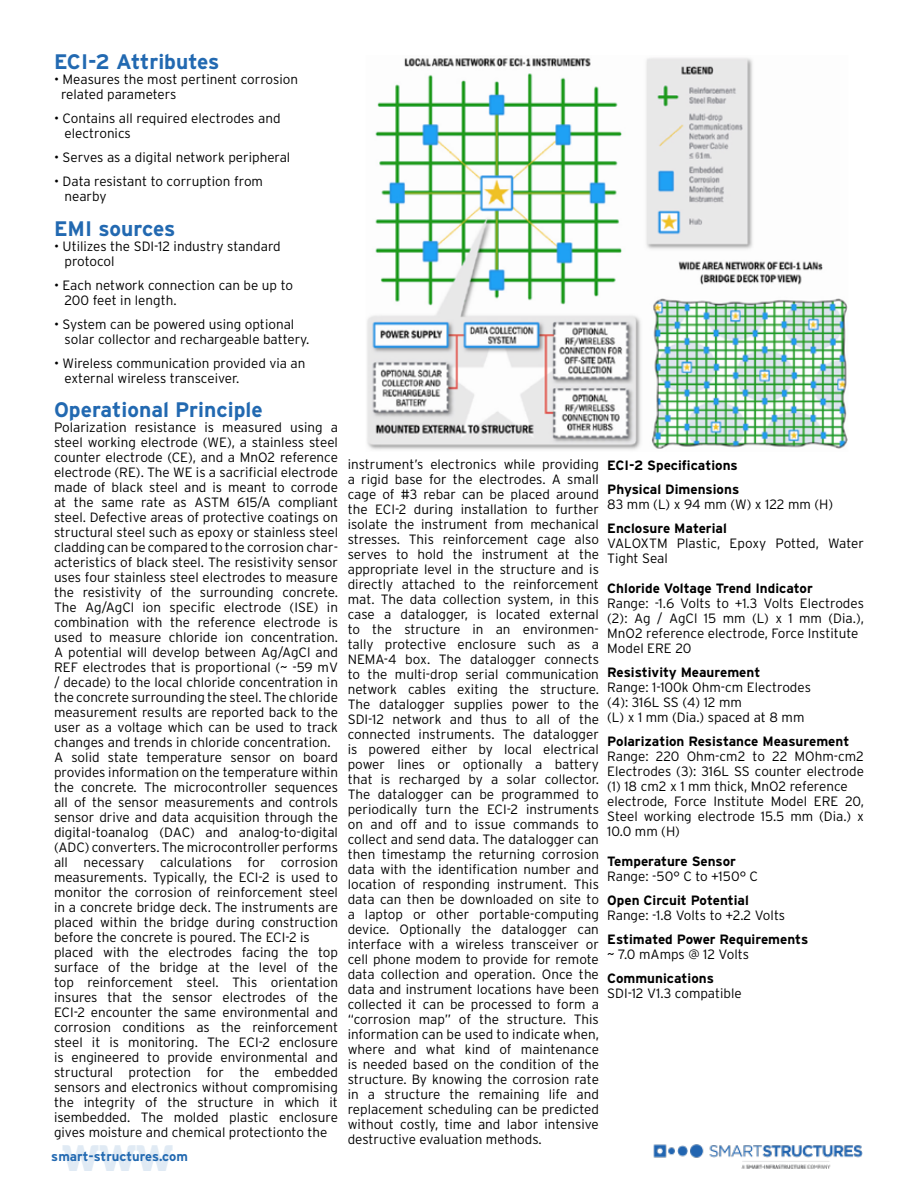
<style>
.page{position:relative;width:918px;height:1188px;background:#fff}
.page>*{position:absolute;margin:0;border:0;box-sizing:border-box;transform-origin:0 0}
.t1{font:36.15px "Museo 900";color:#2269b1}
.t2{font:700 21px "Interstate";color:#2269b1}
.t3{font:300 13.5px/15px "Interstate";color:#000}
.t4{font:700 13.5px/24px "Interstate";color:#000}
.t5{font:700 13.05px "Interstate";color:#2269b1}
</style>
<div class="page">
<img style="left:367px;top:58px;width:481px;height:392px">
<img style="left:653px;top:1144px;width:210px;height:25px">
<h2 class="t2" style="left:54px;top:50px;width:167px">ECI-2 Attributes</h2>
<p class="t3" style="left:61px;top:72px;width:239px;text-indent:-7px">• Measures the most pertinent corrosion related parameters</p>
<p class="t3" style="left:65px;top:111px;width:218px;text-indent:-11px">• Contains all required electrodes and electronics</p>
<p class="t3" style="left:54px;top:150px;width:238px">• Serves as a digital network peripheral</p>
<p class="t3" style="left:65px;top:174px;width:200px;text-indent:-11px">• Data resistant to corruption from nearby</p>
<h2 class="t2" style="left:54px;top:216px;width:123px">EMI sources</h2>
<p class="t3" style="left:65px;top:238px;width:218px;text-indent:-11px">• Utilizes the SDI-12 industry standard protocol</p>
<p class="t3" style="left:65px;top:277px;width:230px;text-indent:-11px">• Each network connection can be up to<br>200 feet in length.</p>
<p class="t3" style="left:65px;top:316px;width:246px;text-indent:-11px">• System can be powered using optional solar collector and rechargeable battery.</p>
<p class="t3" style="left:65px;top:355px;width:243px;text-indent:-11px">• Wireless communication provided via an external wireless transceiver.</p>
<h2 class="t2" style="left:54px;top:398px;width:210px">Operational Principle</h2>
<p class="t3" style="left:54px;top:419px;width:286px">Polarization resistance is measured using a steel working electrode (WE), a stainless steel counter electrode (CE), and a MnO2 reference electrode (RE). The WE is a sacrificial electrode made of black steel and is meant to corrode at the same rate as ASTM 615/A compliant steel. Defective areas of protective coatings on structural steel such as epoxy or stainless steel cladding can be compared to the corrosion char&shy;acteristics of black steel. The resistivity sensor uses four stainless steel electrodes to measure the resistivity of the surrounding concrete.<br>The Ag/AgCl ion specific electrode (ISE) in combination with the reference electrode is used to measure chloride ion concentration.<br>A potential will develop between Ag/AgCl and REF electrodes that is proportional (~ -59 mV / decade) to the local chloride concentration in the concrete surrounding the steel. The chloride measurement results are reported back to the user as a voltage which can be used to track changes and trends in chloride concentration.<br>A solid state temperature sensor on board provides information on the temperature within the concrete. The microcontroller sequences all of the sensor measurements and controls sensor drive and data acquisition through the digital-toanalog (DAC) and analog-to-digital (ADC) converters. The microcontroller performs all necessary calculations for corrosion measurements. Typically, the ECI-2 is used to monitor the corrosion of reinforcement steel in a concrete bridge deck. The instruments are placed within the bridge during construction before the concrete is poured. The ECI-2 is placed with the electrodes facing the top surface of the bridge at the level of the top reinforcement steel. This orientation insures that the sensor electrodes of the ECI-2 encounter the same environmental and corrosion conditions as the reinforcement steel it is monitoring. The ECI-2 enclosure is engineered to provide environmental and structural protection for the embedded sensors and electronics without compromising the integrity of the structure in which it isembedded. The molded plastic enclosure gives moisture and chemical protectionto the</p>
<h1 class="t1" style="left:62px;top:1138px;width:113px">WWW</h1>
<p class="t5" style="left:51px;top:1149px;width:138px">smart-structures.com</p>
<p class="t3" style="left:348px;top:456px;width:253px;text-align:justify">instrument’s electronics while providing a rigid base for the electrodes. A small cage of #3 rebar can be placed around the ECI-2 during installation to further isolate the instrument from mechanical stresses. This reinforcement cage also serves to hold the instrument at the appropriate level in the structure and is directly attached to the reinforcement mat. The data collection system, in this case a datalogger, is located external to the structure in an environmen&shy;tally protective enclosure such as a NEMA-4 box. The datalogger connects to the multi-drop serial communication network cables exiting the structure.<br>The datalogger supplies power to the SDI-12 network and thus to all of the connected instruments. The datalogger is powered either by local electrical power lines or optionally a battery that is recharged by a solar collector.<br>The datalogger can be programmed to periodically turn the ECI-2 instruments on and off and to issue commands to collect and send data. The datalogger can then timestamp the returning corrosion data with the identification number and location of responding instrument. This data can then be downloaded on site to a laptop or other portable-computing device. Optionally the datalogger can interface with a wireless transceiver or cell phone modem to provide for remote data collection and operation. Once the data and instrument locations have been collected it can be processed to form a “corrosion map” of the structure. This information can be used to indicate when, where and what kind of maintenance is needed based on the condition of the structure. By knowing the corrosion rate in a structure the remaining life and replacement scheduling can be predicted without costly, time and labor intensive destructive evaluation methods.</p>
<p class="t4" style="left:607px;top:453px;width:133px">ECI-2 Specifications<br>Physical Dimensions</p>
<p class="t3" style="left:607px;top:497px;width:227px">83 mm (L) x 94 mm (W) x 122 mm (H)</p>
<p class="t4" style="left:607px;top:516px;width:121px">Enclosure Material</p>
<p class="t3" style="left:607px;top:536px;width:258px">VALOXTM Plastic, Epoxy Potted, Water<br>Tight Seal</p>
<p class="t4" style="left:607px;top:576px;width:207px">Chloride Voltage Trend Indicator</p>
<p class="t3" style="left:607px;top:596px;width:258px">Range: -1.6 Volts to +1.3 Volts Electrodes (2): Ag / AgCl 15 mm (L) x 1 mm (Dia.), MnO2 reference electrode, Force Institute Model ERE 20</p>
<p class="t4" style="left:607px;top:660px;width:155px">Resistivity Meaurement</p>
<p class="t3" style="left:607px;top:680px;width:205px">Range: 1-100k Ohm-cm Electrodes (4): 316L SS (4) 12 mm<br>(L) x 1 mm (Dia.) spaced at 8 mm</p>
<p class="t4" style="left:607px;top:729px;width:244px">Polarization Resistance Measurement</p>
<p class="t3" style="left:607px;top:749px;width:258px">Range: 220 Ohm-cm2 to 22 MOhm-cm2<br>Electrodes (3): 316L SS counter electrode (1) 18 cm2 x 1 mm thick, MnO2 reference electrode, Force Institute Model ERE 20, Steel working electrode 15.5 mm (Dia.) x 10.0 mm (H)</p>
<p class="t4" style="left:607px;top:849px;width:130px">Temperature Sensor</p>
<p class="t3" style="left:607px;top:869px;width:152px">Range: -50° C to +150° C</p>
<p class="t4" style="left:607px;top:888px;width:143px">Open Circuit Potential</p>
<p class="t3" style="left:607px;top:908px;width:179px">Range: -1.8 Volts to +2.2 Volts</p>
<p class="t4" style="left:607px;top:927px;width:203px">Estimated Power Requirements</p>
<p class="t3" style="left:607px;top:947px;width:143px">~ 7.0 mAmps @ 12 Volts</p>
<p class="t4" style="left:607px;top:966px;width:108px">Communications</p>
<p class="t3" style="left:607px;top:986px;width:136px">SDI-12 V1.3 compatible</p>
</div>
